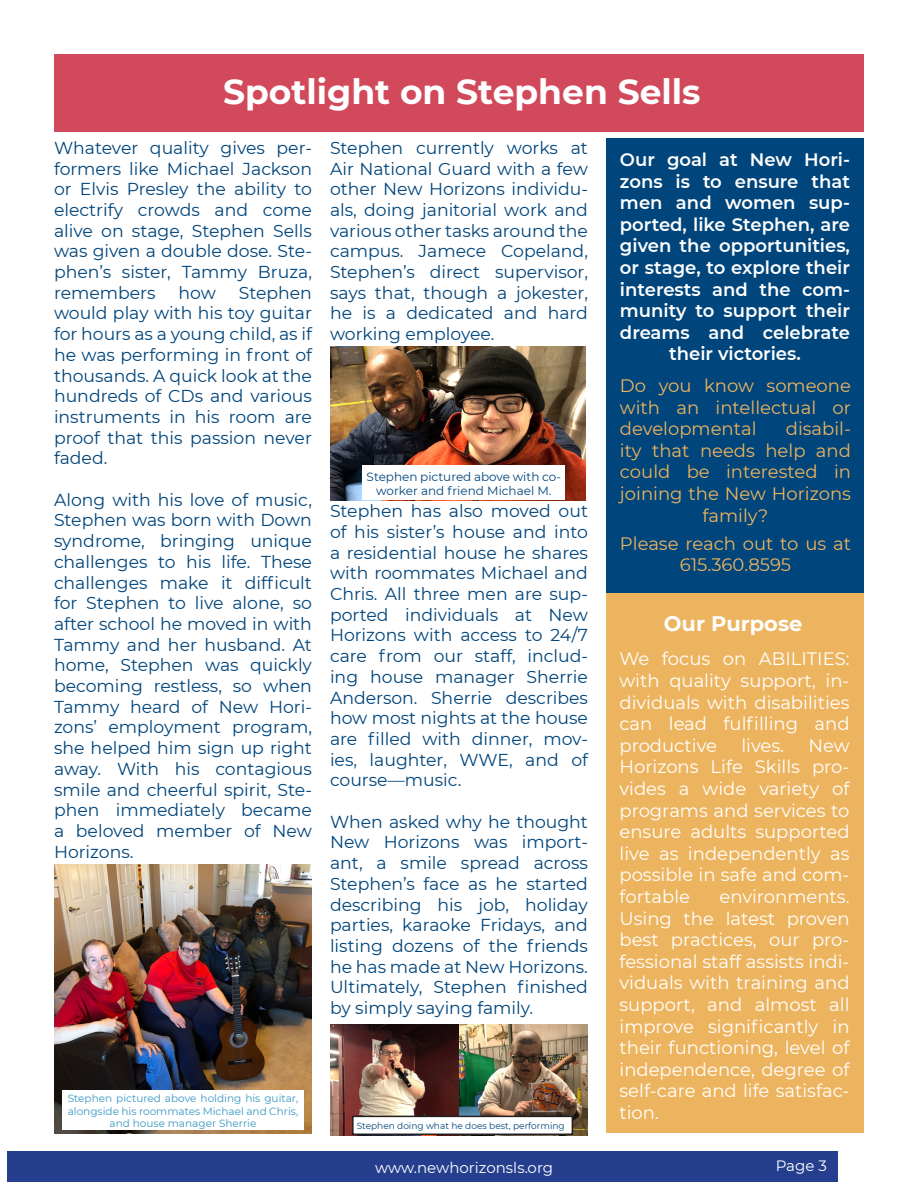
<style>
.page{position:relative;width:918px;height:1188px;background:#fff}
.page>*{position:absolute;margin:0;border:0;box-sizing:border-box;transform-origin:0 0}
.t1{font:700 34.5px "Montserrat";color:#fff}
.t2{font:700 21px "Montserrat";color:#fff}
.t3{font:18px/21.6px "Montserrat";color:#fff;text-align:justify}
.t4{font:600 18px/21.6px "Montserrat";color:#fff;text-align:center}
.t5{font:18px/21.6px "Montserrat";color:#edb45f;text-align:justify}
.t6{font:17.25px/20.7px "Montserrat";color:#00457b;text-align:justify}
.t7{font:15px "Montserrat";color:#fff}
.t8{font:12px/14.4px "Montserrat";color:#00457b;text-align:center}
.t9{font:10.5px/12.6px "Montserrat";color:#3a97c3;text-align:center}
.t10{font:9px "Montserrat";color:#00457b}
</style>
<div class="page">
<div style="left:8px;top:1151px;width:830px;height:31px;background:#253f8e"></div>
<div style="left:54px;top:54px;width:810px;height:77px;background:#d1495b"></div>
<img style="left:54px;top:864px;width:258px;height:270px">
<div style="left:62px;top:1090px;width:242px;height:40px;background:#fff"></div>
<div style="left:606px;top:138px;width:257px;height:455px;background:#00457b"></div>
<div style="left:606px;top:593px;width:257px;height:540px;background:#edb45f"></div>
<img style="left:330px;top:347px;width:255px;height:154px">
<img style="left:330px;top:1024px;width:258px;height:111px">
<div style="left:363px;top:465px;width:202px;height:35px;background:#fff"></div>
<div style="left:353px;top:1116px;width:219px;height:18px;background:#fff"></div>
<div style="left:352px;top:1116px;width:221px;height:19px;border:2px solid #231f20"></div>
<p class="t1" style="left:223px;top:67px;width:479px">Spotlight on Stephen Sells</p>
<p class="t6" style="left:54px;top:137px;width:260px">Whatever quality gives per&shy;formers like Michael Jackson or Elvis Presley the ability to electrify crowds and come alive on stage, Stephen Sells was given a double dose. Ste&shy;phen’s sister, Tammy Bruza, remembers</p>
<p class="t6" style="left:54px;top:282px;width:260px;text-indent:185px">Stephen would play with his toy guitar for hours as a young child, as if he was performing in front of thousands. A quick look at the hundreds of CDs and various instruments in his room are proof that this passion never faded.</p>
<p class="t6" style="left:54px;top:489px;width:260px">Along with his love of music, Stephen was born with Down syndrome, bringing unique challenges to his life. These challenges make it difficult for Stephen to live alone, so after school he moved in with Tammy and her husband. At home, Stephen was quickly becoming restless, so when Tammy heard of New Hori&shy;zons’ employment program, she helped him sign up right away. With his contagious smile and cheerful spirit, Ste&shy;phen immediately became a beloved member of New Horizons.</p>
<p class="t6" style="left:178px;top:282px;width:39px">how</p>
<p class="t6" style="left:330px;top:137px;width:260px">Stephen currently works at Air National Guard with a few other New Horizons individu&shy;als, doing janitorial work and various other tasks around the campus. Jamece Copeland, Stephen’s direct supervisor, says that, though a jokester, he is a dedicated and hard working employee.</p>
<p class="t8" style="left:367px;top:469px;width:196px">Stephen pictured above with co&shy;worker and friend Michael M.</p>
<p class="t6" style="left:330px;top:500px;width:260px">Stephen has also moved out of his sister’s house and into a residential house he shares with roommates Michael and Chris. All three men are sup&shy;ported individuals at New Horizons with access to 24/7 care from our staff, includ&shy;ing house manager Sherrie Anderson. Sherrie describes how most nights at the house are filled with dinner, mov&shy;ies, laughter, WWE, and of course—music.</p>
<p class="t6" style="left:330px;top:811px;width:260px">When asked why he thought New Horizons was import&shy;ant, a smile spread across Stephen’s face as he started describing his job, holiday parties, karaoke Fridays, and listing dozens of the friends he has made at New Horizons.<br>Ultimately, Stephen finished by simply saying family.</p>
<p class="t9" style="left:68px;top:1092px;width:232px">Stephen pictured above holding his guitar, alongside his roommates Michael and Chris, and house manager Sherrie</p>
<p class="t10" style="left:357px;top:1120px;width:210px">Stephen doing what he does best, performing</p>
<p class="t7" style="left:375px;top:1157px;width:180px">www.newhorizonsls.org</p>
<p class="t4" style="left:620px;top:148px;width:232px">Our goal at New Hori&shy;zons is to ensure that men and women sup&shy;ported, like Stephen, are given the opportunities, or stage, to explore their interests and the com&shy;munity to support their dreams and celebrate their victories.</p>
<p class="t5" style="left:620px;top:374px;width:233px">Do you know someone with an intellectual or developmental</p>
<p class="t5" style="left:786px;top:417px;width:67px">disabil-</p>
<p class="t5" style="left:620px;top:439px;width:233px">ity that needs help and</p>
<p class="t5" style="left:620px;top:460px;width:233px">could be interested in</p>
<p class="t5" style="left:620px;top:482px;width:233px">joining the New Horizons</p>
<p class="t5" style="left:703px;top:504px;width:67px">family?</p>
<p class="t5" style="left:620px;top:532px;width:233px;text-align:center">Please reach out to us at<br>615.360.8595</p>
<p class="t2" style="left:664px;top:608px;width:140px">Our Purpose</p>
<p class="t3" style="left:620px;top:648px;width:232px">We focus on ABILITIES: with quality support, in&shy;dividuals with disabilities can lead fulfilling and productive</p>
<p class="t3" style="left:741px;top:734px;width:44px">lives.</p>
<p class="t3" style="left:620px;top:734px;width:232px;text-indent:189px">New Horizons Life Skills pro&shy;vides a wide variety of programs and services to ensure adults supported live as independently as possible in safe and com&shy;fortable</p>
<p class="t3" style="left:620px;top:885px;width:232px;text-indent:100px">environments.<br>Using the latest proven best practices, our pro&shy;fessional staff assists indi&shy;viduals with training and support, and almost all improve significantly in their functioning, level of independence, degree of self-care and life satisfac&shy;tion.</p>
<p class="t7" style="left:776px;top:1155px;width:53px">Page 3</p>
</div>
